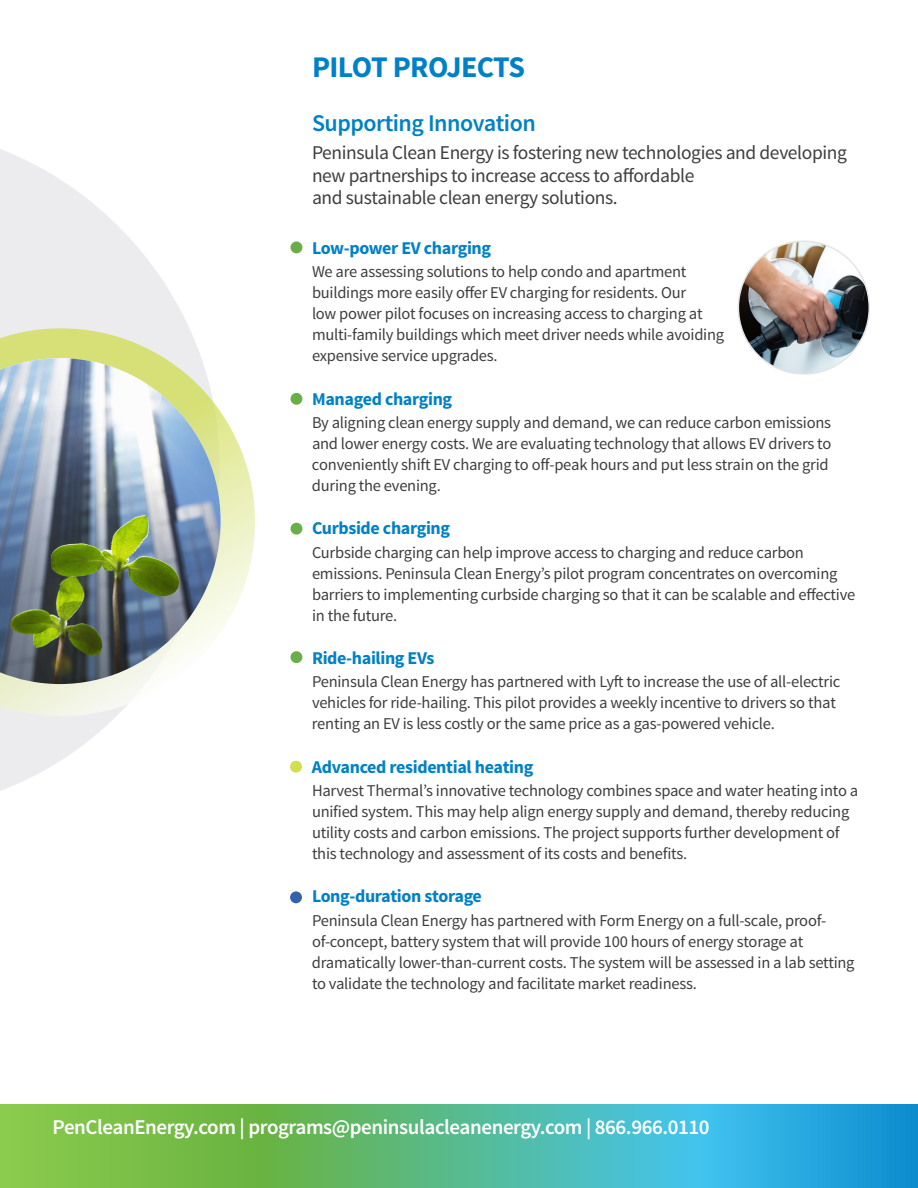
<style>
.page{position:relative;width:918px;height:1188px;background:#fff}
.page>*{position:absolute;margin:0;border:0;box-sizing:border-box;transform-origin:0 0}
.Medium_size_titles{font:700 30px "Source Sans Pro";letter-spacing:-.02em;color:#0081c7}
._14_17_body_copy_sou{font:600 24px "Source Sans Pro";letter-spacing:-.02em;color:#0081c7}
.t1{font:600 21px "Source Sans Pro";letter-spacing:-.02em;color:#fff}
._14_17_body_copy_sou-2{font:19.5px/22.5px "Source Sans Pro";letter-spacing:-.02em;color:#3e3e3f}
._11__14_body_paragra{font:700 18px "Source Sans Pro";letter-spacing:-.02em;color:#0081c7}
._12pt_bold_subheads{font:700 18px "Source Sans Pro";letter-spacing:-.02em;color:#0081c7}
._11__14_body_paragra-2{font:16.5px/21px "Source Sans Pro";letter-spacing:-.015em;color:#3e3e3f}
</style>
<div class="page">
<svg style="left:0;top:149px;width:175px;height:642px;fill:#ececee"></svg>
<svg style="left:0;top:1105px;width:918px;height:83px;background:#54b792"></svg>
<img style="left:738px;top:241px;width:131px;height:131px">
<svg style="left:0;top:301px;width:255px;height:443px"></svg>
<img style="left:0;top:358px;width:221px;height:326px">
<div style="left:291px;top:241px;width:11px;height:12px;background:#6aae47;border-radius:50%"></div>
<div style="left:291px;top:393px;width:11px;height:12px;background:#6aae47;border-radius:50%"></div>
<div style="left:291px;top:523px;width:11px;height:12px;background:#6aae47;border-radius:50%"></div>
<div style="left:291px;top:651px;width:11px;height:12px;background:#6aae47;border-radius:50%"></div>
<div style="left:290px;top:761px;width:12px;height:12px;background:#d1de4d;border-radius:50%"></div>
<div style="left:290px;top:891px;width:12px;height:12px;background:#3262ae;border-radius:50%"></div>
<p class="Medium_size_titles" style="left:312px;top:47px;width:215px">PILOT PROJECTS</p>
<p class="_14_17_body_copy_sou" style="left:312px;top:107px;width:225px">Supporting Innovation</p>
<p class="_14_17_body_copy_sou-2" style="left:312px;top:142px;width:536px">Peninsula Clean Energy is fostering new technologies and developing new partnerships to increase access to affordable<br>and sustainable clean energy solutions.</p>
<p class="_12pt_bold_subheads" style="left:312px;top:237px;width:181px">Low-power EV charging</p>
<p class="_11__14_body_paragra-2" style="left:312px;top:262px;width:414px">We are assessing solutions to help condo and apartment buildings more easily offer EV charging for residents. Our<br>low power pilot focuses on increasing access to charging at multi-family buildings which meet driver needs while avoiding expensive service upgrades.</p>
<p class="_12pt_bold_subheads" style="left:312px;top:387px;width:142px">Managed charging</p>
<p class="_11__14_body_paragra-2" style="left:312px;top:412px;width:521px">By aligning clean energy supply and demand, we can reduce carbon emissions and lower energy costs. We are evaluating technology that allows EV drivers to conveniently shift EV charging to off-peak hours and put less strain on the grid during the evening.</p>
<p class="_11__14_body_paragra" style="left:312px;top:517px;width:140px">Curbside charging</p>
<p class="_11__14_body_paragra-2" style="left:312px;top:542px;width:545px">Curbside charging can help improve access to charging and reduce carbon emissions. Peninsula Clean Energy’s pilot program concentrates on overcoming barriers to implementing curbside charging so that it can be scalable and effective in the future.</p>
<p class="_11__14_body_paragra" style="left:312px;top:647px;width:124px">Ride-hailing EVs</p>
<p class="_11__14_body_paragra-2" style="left:312px;top:672px;width:530px">Peninsula Clean Energy has partnered with Lyft to increase the use of all-electric vehicles for ride-hailing. This pilot provides a weekly incentive to drivers so that renting an EV is less costly or the same price as a gas-powered vehicle.</p>
<p class="_11__14_body_paragra" style="left:312px;top:755px;width:223px">Advanced residential heating</p>
<p class="_11__14_body_paragra-2" style="left:312px;top:780px;width:548px">Harvest Thermal’s innovative technology combines space and water heating into a unified system. This may help align energy supply and demand, thereby reducing utility costs and carbon emissions. The project supports further development of this technology and assessment of its costs and benefits.</p>
<p class="_11__14_body_paragra" style="left:312px;top:885px;width:171px">Long-duration storage</p>
<p class="_11__14_body_paragra-2" style="left:312px;top:910px;width:544px">Peninsula Clean Energy has partnered with Form Energy on a full-scale, proof&shy;of-concept, battery system that will provide 100 hours of energy storage at dramatically lower-than-current costs. The system will be assessed in a lab setting to validate the technology and facilitate market readiness.</p>
<p class="t1" style="left:53px;top:1114px;width:659px">PenCleanEnergy.com | programs@peninsulacleanenergy.com | 866.966.0110</p>
</div>
